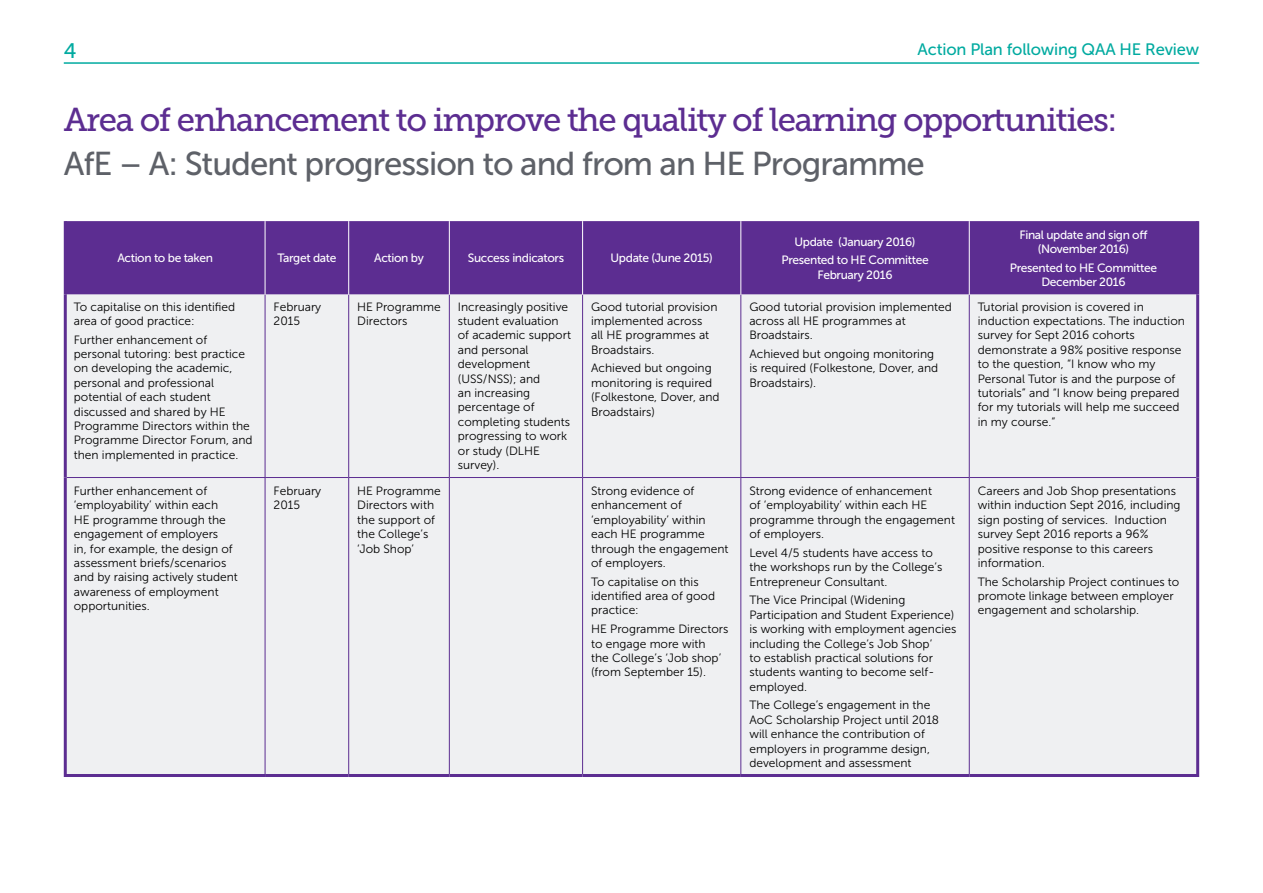
<style>
.page{position:relative;width:1263px;height:893px;background:#fff}
.page>*{position:absolute;margin:0;border:0;box-sizing:border-box;transform-origin:0 0}
.t1{font:33px "Museo Slab 500";letter-spacing:-.04em;color:#5c2d91}
.t2{font:33px "Museo Sans 500";letter-spacing:-.03em;color:#5e6168}
.t3{font:21px "Museo Sans 500";color:#00aaa0}
.t4{font:16.5px "Museo Sans 500";letter-spacing:-.01em;color:#00aaa0}
.t5{font:12px/14.4px "Museo Sans 300";color:#000}
.t6{font:12px/14.4px "Museo Sans 500";letter-spacing:-.03em;color:#fff;text-align:center}
</style>
<div class="page">
<hr style="left:64px;top:62px;width:1135px;height:2px;background:#00aaa0">
<div style="left:67px;top:221px;width:1129px;height:74px;background:#5c2d91"></div>
<div style="left:67px;top:295px;width:1129px;height:479px;background:#eff0f2"></div>
<hr style="left:265px;top:295px;width:1px;height:182px;background:#5c2d91">
<hr style="left:348px;top:295px;width:1px;height:182px;background:#5c2d91">
<hr style="left:449px;top:295px;width:1px;height:182px;background:#5c2d91">
<hr style="left:265px;top:478px;width:1px;height:296px;background:#5c2d91">
<hr style="left:348px;top:478px;width:1px;height:296px;background:#5c2d91">
<hr style="left:449px;top:478px;width:1px;height:296px;background:#5c2d91">
<hr style="left:582px;top:295px;width:1px;height:182px;background:#5c2d91">
<hr style="left:582px;top:478px;width:1px;height:296px;background:#5c2d91">
<hr style="left:740px;top:295px;width:1px;height:182px;background:#5c2d91">
<hr style="left:969px;top:295px;width:1px;height:182px;background:#5c2d91">
<hr style="left:740px;top:478px;width:1px;height:296px;background:#5c2d91">
<hr style="left:969px;top:478px;width:1px;height:296px;background:#5c2d91">
<hr style="left:67px;top:477px;width:198px;height:1px;background:#5c2d91">
<hr style="left:265px;top:477px;width:84px;height:1px;background:#5c2d91">
<hr style="left:349px;top:477px;width:100px;height:1px;background:#5c2d91">
<hr style="left:449px;top:477px;width:134px;height:1px;background:#5c2d91">
<hr style="left:583px;top:477px;width:158px;height:1px;background:#5c2d91">
<hr style="left:741px;top:477px;width:228px;height:1px;background:#5c2d91">
<hr style="left:969px;top:477px;width:227px;height:1px;background:#5c2d91">
<hr style="left:64px;top:295px;width:3px;height:182px;background:#5c2d91">
<hr style="left:1196px;top:295px;width:3px;height:182px;background:#5c2d91">
<hr style="left:64px;top:477px;width:3px;height:297px;background:#5c2d91">
<hr style="left:1196px;top:477px;width:3px;height:297px;background:#5c2d91">
<hr style="left:64px;top:774px;width:201px;height:3px;background:#5c2d91">
<hr style="left:265px;top:774px;width:84px;height:3px;background:#5c2d91">
<hr style="left:349px;top:774px;width:100px;height:3px;background:#5c2d91">
<hr style="left:449px;top:774px;width:134px;height:3px;background:#5c2d91">
<hr style="left:583px;top:774px;width:158px;height:3px;background:#5c2d91">
<hr style="left:741px;top:774px;width:228px;height:3px;background:#5c2d91">
<hr style="left:969px;top:774px;width:230px;height:3px;background:#5c2d91">
<hr style="left:64px;top:221px;width:3px;height:74px;background:#5c2d91">
<hr style="left:1196px;top:221px;width:3px;height:74px;background:#5c2d91">
<hr style="left:265px;top:221px;width:1px;height:74px;background:#fff">
<hr style="left:348px;top:221px;width:1px;height:74px;background:#fff">
<hr style="left:449px;top:221px;width:1px;height:74px;background:#fff">
<hr style="left:582px;top:221px;width:1px;height:74px;background:#fff">
<hr style="left:740px;top:221px;width:1px;height:74px;background:#fff">
<hr style="left:969px;top:221px;width:1px;height:74px;background:#fff">
<h2 class="t3" style="left:64px;top:39px;width:14px">4</h2>
<h3 class="t4" style="left:918px;top:40px;width:283px">Action Plan following QAA HE Review</h3>
<h1 class="t1" style="left:64px;top:101px;width:1055px">Area of enhancement to improve the quality of learning opportunities:</h1>
<h1 class="t2" style="left:64px;top:145px;width:862px">AfE – A: Student progression to and from an HE Programme</h1>
<p class="t6" style="left:117px;top:251px;width:97px">Action to be taken</p>
<p class="t6" style="left:277px;top:251px;width:61px">Target date</p>
<p class="t6" style="left:374px;top:251px;width:51px">Action by</p>
<p class="t6" style="left:468px;top:251px;width:98px">Success indicators</p>
<p class="t6" style="left:611px;top:251px;width:104px">Update (June 2015)</p>
<p class="t5" style="left:74px;top:299px;width:163px">To capitalise on this identified area of good practice:</p>
<p class="t5" style="left:74px;top:332px;width:180px">Further enhancement of personal tutoring: best practice on developing the academic, personal and professional potential of each student discussed and shared by HE<br>Programme Directors within the<br>Programme Director Forum, and then implemented in practice.</p>
<p class="t5" style="left:274px;top:299px;width:49px">February<br>2015</p>
<p class="t5" style="left:357px;top:299px;width:85px">HE Programme<br>Directors</p>
<p class="t5" style="left:458px;top:299px;width:115px">Increasingly positive student evaluation of academic support and personal development (USS/NSS); and<br>an increasing percentage of completing students progressing to work or study (DLHE survey).</p>
<p class="t5" style="left:591px;top:299px;width:128px">Good tutorial provision implemented across all HE programmes at<br>Broadstairs.</p>
<p class="t5" style="left:591px;top:361px;width:130px">Achieved but ongoing monitoring is required (Folkestone, Dover, and<br>Broadstairs)</p>
<p class="t5" style="left:74px;top:484px;width:166px">Further enhancement of ‘employability’ within each<br>HE programme through the engagement of employers<br>in, for example, the design of assessment briefs/scenarios and by raising actively student awareness of employment opportunities.</p>
<p class="t5" style="left:274px;top:484px;width:49px">February<br>2015</p>
<p class="t5" style="left:357px;top:484px;width:85px">HE Programme<br>Directors with the support of the College’s ‘Job Shop’</p>
<p class="t5" style="left:591px;top:484px;width:139px">Strong evidence of enhancement of ‘employability’ within each HE programme through the engagement of employers.</p>
<p class="t5" style="left:591px;top:574px;width:125px">To capitalise on this identified area of good practice:</p>
<p class="t5" style="left:591px;top:622px;width:139px">HE Programme Directors to engage more with<br>the College’s ‘Job shop’ (from September 15).</p>
<p class="t6" style="left:781px;top:232px;width:149px;line-height:18.6px">Update (January 2016)<br>Presented to HE Committee</p>
<p class="t6" style="left:817px;top:268px;width:77px">February 2016</p>
<p class="t5" style="left:749px;top:299px;width:204px">Good tutorial provision implemented across all HE programmes at<br>Broadstairs.</p>
<p class="t5" style="left:749px;top:347px;width:190px">Achieved but ongoing monitoring is required (Folkestone, Dover, and<br>Broadstairs).</p>
<p class="t5" style="left:749px;top:484px;width:207px">Strong evidence of enhancement<br>of ‘employability’ within each HE programme through the engagement of employers.</p>
<p class="t5" style="left:749px;top:546px;width:195px">Level 4/5 students have access to the workshops run by the College’s<br>Entrepreneur Consultant.</p>
<p class="t5" style="left:749px;top:593px;width:208px">The Vice Principal (Widening<br>Participation and Student Experience) is working with employment agencies including the College’s Job Shop’<br>to establish practical solutions for students wanting to become self&shy;employed.</p>
<p class="t5" style="left:749px;top:698px;width:191px">The College’s engagement in the<br>AoC Scholarship Project until 2018 will enhance the contribution of employers in programme design, development and assessment</p>
<p class="t6" style="left:1019px;top:227px;width:129px">Final update and sign off (November 2016)</p>
<p class="t6" style="left:1010px;top:260px;width:149px">Presented to HE Committee<br>December 2016</p>
<p class="t5" style="left:978px;top:299px;width:209px">Tutorial provision is covered in induction expectations. The induction survey for Sept 2016 cohorts demonstrate a 98% positive response to the question, “I know who my<br>Personal Tutor is and the purpose of tutorials” and “I know being prepared for my tutorials will help me succeed in my course.”</p>
<p class="t5" style="left:978px;top:484px;width:204px">Careers and Job Shop presentations within induction Sept 2016, including sign posting of services. Induction survey Sept 2016 reports a 96% positive response to this careers information.</p>
<p class="t5" style="left:978px;top:574px;width:203px">The Scholarship Project continues to promote linkage between employer engagement and scholarship.</p>
</div>
